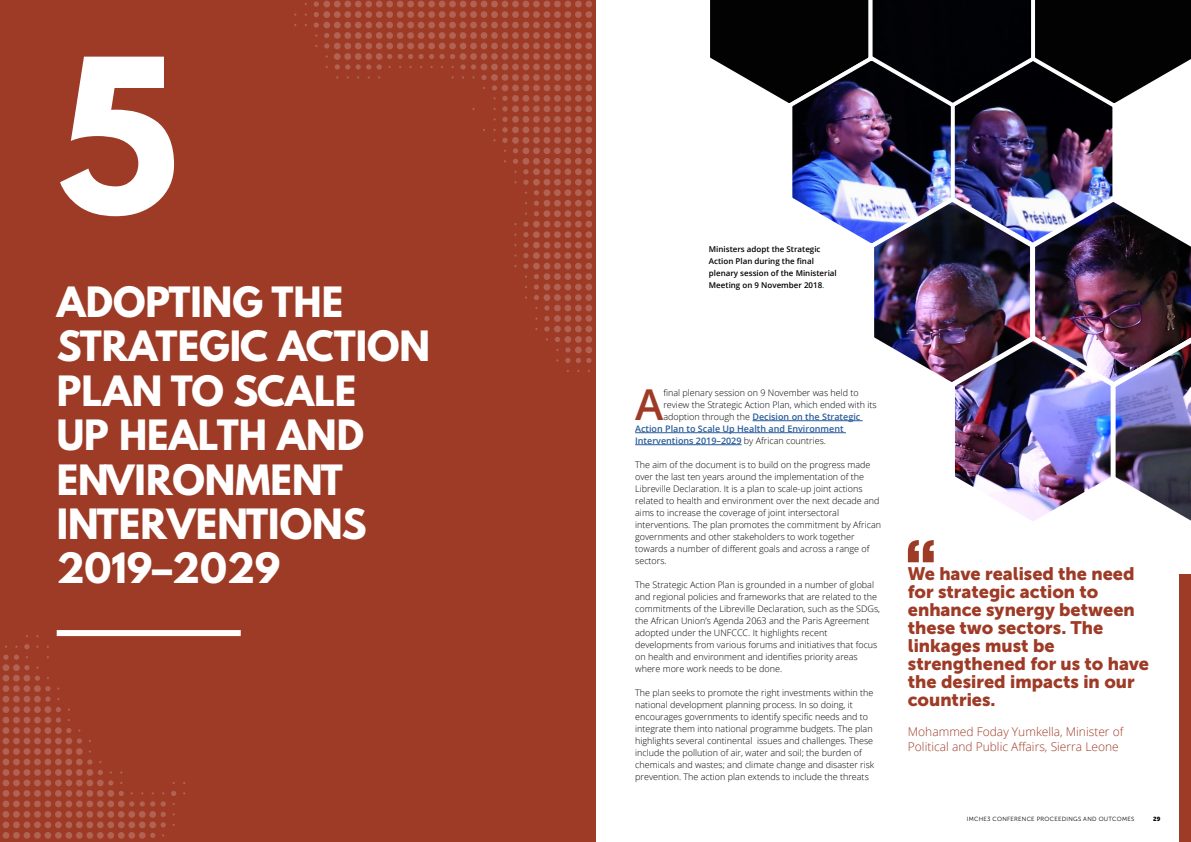
<style>
.page{position:relative;width:1191px;height:842px;background:#fff}
.page>*{position:absolute;margin:0;border:0;box-sizing:border-box;transform-origin:0 0}
.t1{font:700 190px "League Spartan";color:#fff}
.t2{font:600 42.6px "Open Sans";color:#9e3b26}
.t3{font:700 37px/44.4px "League Spartan";color:#fff}
.t4{font:18px/18px "Museo Sans Cyrl 900";color:#9e3b26}
.t5{font:300 12px/15px "Open Sans";color:#9e3b26}
.t6{font:300 9px/12px "Open Sans";color:#000}
.t7{font:600 9px "Open Sans";color:#275b9b}
.t8{font:600 8px/12px "Open Sans";color:#000}
.t9{font:6px "Museo Sans Cyrl 300";letter-spacing:.05em;color:#000}
.t10{font:6px "Museo Sans Cyrl 900";color:#000}
.s1{color:#008dd1}
.s2{font-weight:300;color:#000}
</style>
<div class="page">
<div style="left:1179px;top:574px;width:12px;height:268px;background:#9e3b26"></div>
<div style="left:0;top:0;width:595px;height:842px;background:#9e3b26"></div>
<div style="left:57px;top:630px;width:184px;height:6px;background:#fff"></div>
<svg style="left:2px;top:630px;width:183px;height:209px"></svg>
<div style="left:13px;top:675px;width:7px;height:6px;background:#b16252;border-radius:50%"></div>
<div style="left:65px;top:759px;width:7px;height:6px;background:#b16252;border-radius:50%"></div>
<svg style="left:294px;top:0;width:298px;height:372px"></svg>
<div style="left:386px;top:32px;width:7px;height:7px;background:#b16252;border-radius:50%"></div>
<div style="left:575px;top:294px;width:7px;height:7px;background:#b16252;border-radius:50%"></div>
<div style="left:575px;top:305px;width:7px;height:6px;background:#b16252;border-radius:50%"></div>
<hr style="left:635px;top:432px;width:211px;height:1px;background:#275b9b">
<hr style="left:635px;top:444px;width:106px;height:1px;background:#275b9b">
<img style="left:702px;top:0;width:489px;height:521px">
<svg style="left:908px;top:540px;width:25px;height:22px"></svg>
<h1 class="t1" style="left:57px;top:-12px;width:123px">5</h1>
<h3 class="t3" style="left:57px;top:279px;width:375px">ADOPTING THE<br>STRATEGIC ACTION<br>PLAN TO SCALE<br>UP HEALTH AND<br>ENVIRONMENT<br>INTERVENTIONS<br>2019–2029</h3>
<p class="t8" style="left:709px;top:243px;width:129px">Ministers adopt the Strategic<br>Action Plan during the final plenary session of the Ministerial<br>Meeting on 9 November 2018<span class="s1">.</span></p>
<h2 class="t2" style="left:635px;top:375px;width:30px">A</h2>
<p class="t6" style="left:663px;top:386px;width:197px">final plenary session on 9 November was held to</p>
<p class="t6" style="left:663px;top:398px;width:215px">review the Strategic Action Plan, which ended with its</p>
<p class="t7" style="left:663px;top:411px;width:198px"><span class="s2">adoption through the</span> Decision on the Strategic</p>
<p class="t7" style="left:635px;top:423px;width:210px">Action Plan to Scale Up Health and Environment</p>
<p class="t7" style="left:635px;top:435px;width:192px">Interventions 2019–2029 <span class="s2">by African countries.</span></p>
<p class="t6" style="left:635px;top:458px;width:247px">The aim of the document is to build on the progress made over the last ten years around the implementation of the Libreville Declaration. It is a plan to scale-up joint actions related to health and environment over the next decade and aims to increase the coverage of joint intersectoral interventions. The plan promotes the commitment by African governments and other stakeholders to work together towards a number of different goals and across a range of sectors.</p>
<p class="t6" style="left:635px;top:578px;width:246px">The Strategic Action Plan is grounded in a number of global and regional policies and frameworks that are related to the commitments of the Libreville Declaration, such as the SDGs, the African Union’s Agenda 2063 and the Paris Agreement adopted under the UNFCCC. It highlights recent developments from various forums and initiatives that focus on health and environment and identifies priority areas where more work needs to be done.</p>
<p class="t6" style="left:635px;top:686px;width:240px">The plan seeks to promote the right investments within the national development planning process. In so doing, it encourages governments to identify specific needs and to integrate them into national programme budgets. The plan highlights several continental issues and challenges. These include the pollution of air, water and soil; the burden of chemicals and wastes; and climate change and disaster risk prevention. The action plan extends to include the threats</p>
<h3 class="t4" style="left:908px;top:565px;width:243px">We have realised the need for strategic action to enhance synergy between these two sectors. The linkages must be strengthened for us to have the desired impacts in our countries.</h3>
<h3 class="t5" style="left:908px;top:724px;width:217px">Mohammed Foday Yumkella, Minister of<br>Political and Public Affairs, Sierra Leone</h3>
<p class="t9" style="left:966px;top:815px;width:169px">IMCHE3 CONFERENCE PROCEEDINGS AND OUTCOMES</p>
<p class="t10" style="left:1153px;top:815px;width:9px">29</p>
</div>
